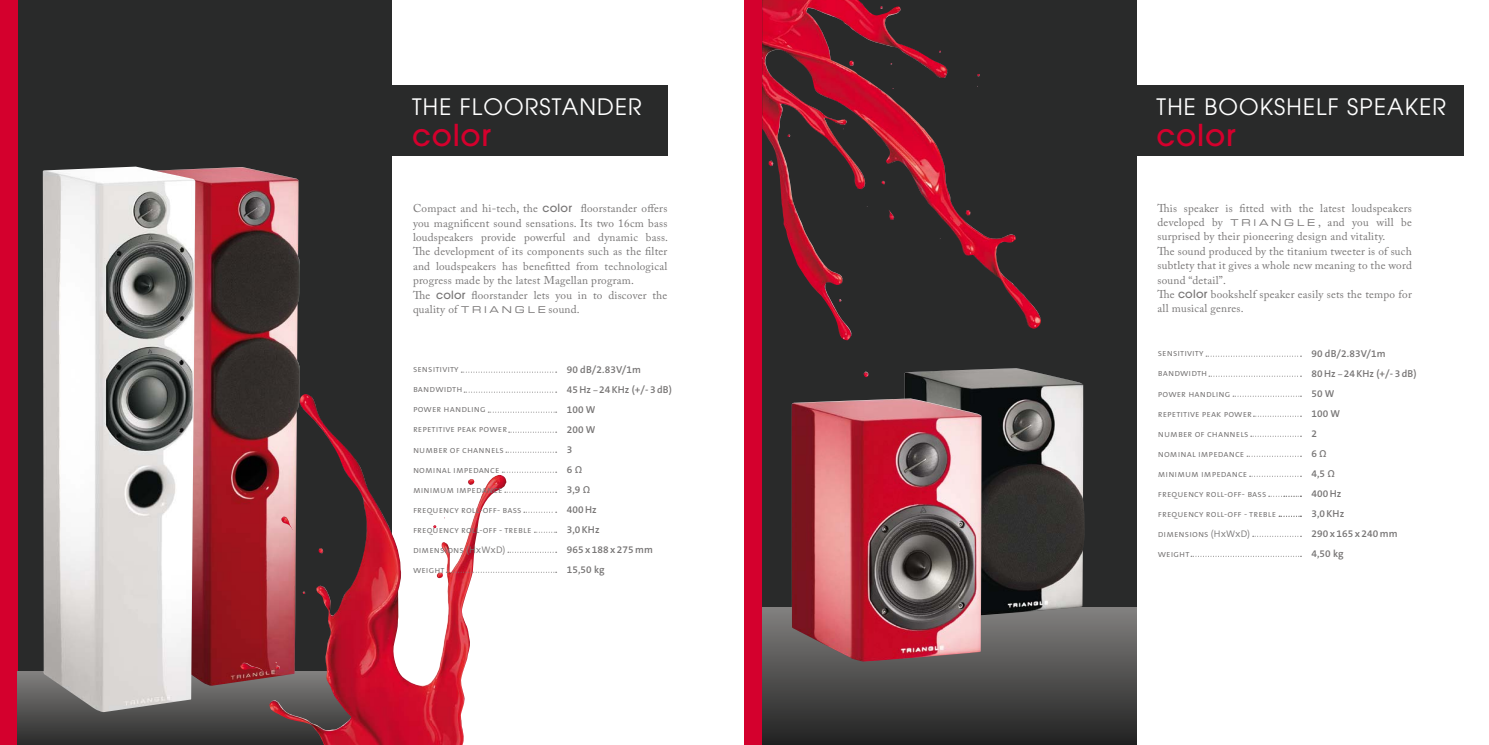
<style>
.page{position:relative;width:1489px;height:745px;background:#fff}
.page>*{position:absolute;margin:0;border:0;box-sizing:border-box;transform-origin:0 0}
.t1{font:500 30px "Avant Garde";letter-spacing:.025em;color:#d4002d}
.t2{font:22.5px "Avant Garde";letter-spacing:.05em;color:#fff}
.t3{font:11.25px/14.4px "Adobe Caslon Pro";letter-spacing:.02em;color:#777575}
.t4{font:600 10.12px/20px "The Sans B6";letter-spacing:.01em;color:#777575}
.t5{font:9.62px/20px "The Sans Semi Light Caps";letter-spacing:.01em;color:#777575}
.s1{font-family:"Avant Garde";font-weight:500}
.s2{font-family:"Eurostile Extended Two";font-size:9.38px}
.s3{font-size:7.62px}
</style>
<div class="page">
<div style="left:18px;top:0;width:374px;height:744px;background:#292a2a"></div>
<div style="left:0;top:0;width:18px;height:744px;background:#d4002d"></div>
<div style="left:18px;top:671px;width:374px;height:73px;background:linear-gradient(to bottom,#82807f,#2c2c2c)"></div>
<div style="left:391px;top:85px;width:276px;height:71px;background:#292a2a"></div>
<div style="left:744px;top:0;width:18px;height:744px;background:#d4002d"></div>
<img style="left:195px;top:167px;width:105px;height:518px">
<img style="left:43px;top:166px;width:152px;height:545px">
<div style="left:762px;top:0;width:374px;height:744px;background:#292a2a"></div>
<div style="left:762px;top:607px;width:374px;height:137px;background:linear-gradient(to bottom,#82817f,#222)"></div>
<div style="left:1135px;top:85px;width:328px;height:71px;background:#292a2a"></div>
<img style="left:904px;top:368px;width:180px;height:247px">
<img style="left:791px;top:398px;width:190px;height:263px">
<img style="left:269px;top:394px;width:237px;height:350px">
<img style="left:762px;top:0;width:279px;height:340px">
<svg style="left:461px;top:371px;width:95px;height:1px"></svg>
<svg style="left:464px;top:391px;width:92px;height:1px"></svg>
<svg style="left:488px;top:411px;width:68px;height:1px"></svg>
<svg style="left:508px;top:431px;width:48px;height:1px"></svg>
<svg style="left:506px;top:451px;width:50px;height:1px"></svg>
<svg style="left:502px;top:471px;width:54px;height:1px"></svg>
<svg style="left:505px;top:491px;width:51px;height:1px"></svg>
<svg style="left:524px;top:511px;width:32px;height:1px"></svg>
<svg style="left:508px;top:551px;width:48px;height:1px"></svg>
<svg style="left:446px;top:571px;width:110px;height:1px"></svg>
<svg style="left:1206px;top:355px;width:95px;height:1px"></svg>
<svg style="left:1208px;top:375px;width:93px;height:1px"></svg>
<svg style="left:1233px;top:395px;width:68px;height:1px"></svg>
<svg style="left:1253px;top:415px;width:48px;height:1px"></svg>
<svg style="left:1250px;top:435px;width:51px;height:1px"></svg>
<svg style="left:1247px;top:455px;width:54px;height:1px"></svg>
<svg style="left:1249px;top:475px;width:52px;height:1px"></svg>
<svg style="left:1268px;top:495px;width:33px;height:1px"></svg>
<svg style="left:1252px;top:535px;width:49px;height:1px"></svg>
<svg style="left:1279px;top:515px;width:22px;height:1px"></svg>
<svg style="left:1191px;top:555px;width:110px;height:1px"></svg>
<h2 class="t2" style="left:412px;top:93px;width:231px">THE FLOORSTANDER</h2>
<h1 class="t1" style="left:412px;top:116px;width:81px">color</h1>
<p class="t3" style="left:413px;top:201px;width:257px">Compact and hi-tech, the <span class="s1">color</span> floorstander offers you magnificent sound sensations. Its two 16cm bass loudspeakers provide powerful and dynamic bass.<br>The development of its components such as the filter and loudspeakers has benefitted from technological progress made by the latest Magellan program.<br>The <span class="s1">color</span> floorstander lets you in to discover the quality of <span class="s2">T R I A N G L E</span> sound.</p>
<p class="t5" style="left:413px;top:358px;width:120px">sensitivity<br>bandwidth<br>power handling<br>repetitive peak power number of channels nominal impedance minimum impedance frequency roll-off- bass frequency roll-off - treble dimensions (HxWxD) weight</p>
<p class="t4" style="left:566px;top:359px;width:107px">90 dB/2.83V/1m<br>45Hz <span class="s3">–</span> 24KHz (+/-3 dB)<br>100 W<br>200 W<br>3<br>6 Ω<br>3,9 Ω<br>400Hz<br>3,0KHz<br>965x 188x 275mm<br>15,50 kg</p>
<h2 class="t2" style="left:1156px;top:93px;width:291px">THE BOOKSHELF SPEAKER</h2>
<h1 class="t1" style="left:1156px;top:116px;width:81px">color</h1>
<p class="t3" style="left:1157px;top:200px;width:256px">This speaker is fitted with the latest loudspeakers developed by <span class="s2">T R I A N G L E</span> , and you will be surprised by their pioneering design and vitality.<br>The sound produced by the titanium tweeter is of such subtlety that it gives a whole new meaning to the word sound “detail”.<br>The <span class="s1">color</span> bookshelf speaker easily sets the tempo for all musical genres.</p>
<p class="t5" style="left:1157px;top:342px;width:120px">sensitivity<br>bandwidth<br>power handling<br>repetitive peak power number of channels nominal impedance minimum impedance frequency roll-off- bass frequency roll-off - treble dimensions (HxWxD) weight</p>
<p class="t4" style="left:1311px;top:343px;width:107px">90 dB/2.83V/1m<br>80Hz <span class="s3">–</span> 24KHz (+/-3 dB)<br>50 W<br>100 W<br>2<br>6 Ω<br>4,5 Ω<br>400Hz<br>3,0KHz<br>290x 165x 240mm<br>4,50 kg</p>
</div>
